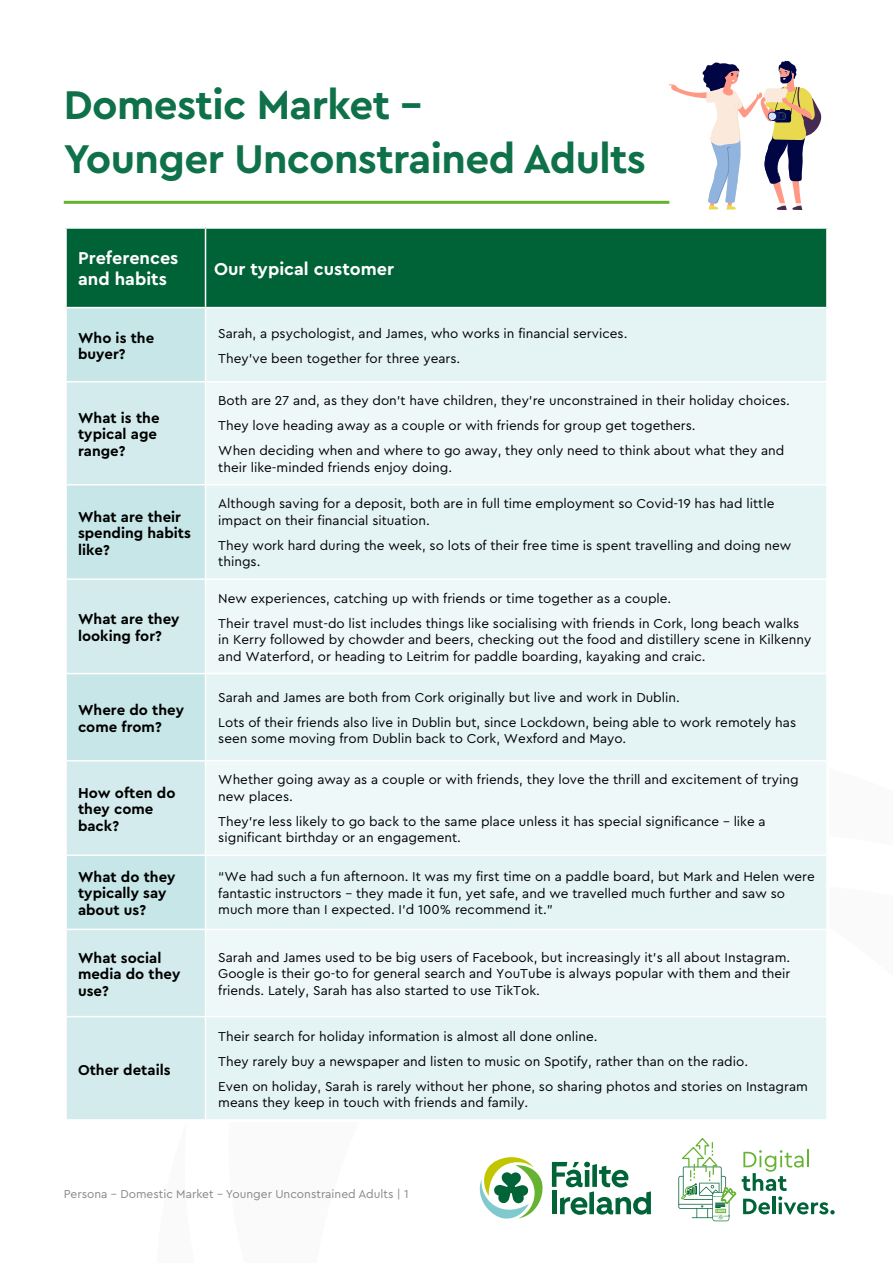
<style>
.page{position:relative;width:893px;height:1263px;background:#fff}
.page>*{position:absolute;margin:0;border:0;box-sizing:border-box;transform-origin:0 0}
.t1{font:700 42px/54px "Cera Pro";letter-spacing:-.015em;color:#0e7149}
.t2{font:700 18px/21px "Cera Pro";color:#fff}
.t3{font:700 15px/16.5px "Cera Pro";color:#000}
.t4{font:13.5px/16.5px "Cera Pro";color:#000}
.t5{font:12px "Cera Pro";color:#878787}
</style>
<div class="page">
<svg style="left:742px;top:1150px;width:93px;height:64px"></svg>
<svg style="left:480px;top:1157px;width:63px;height:62px"></svg>
<svg style="left:552px;top:1162px;width:99px;height:53px"></svg>
<svg style="left:678px;top:1138px;width:58px;height:83px"></svg>
<svg style="left:669px;top:61px;width:153px;height:149px"></svg>
<hr style="left:64px;top:201px;width:605px;height:3px;background:#65b32e">
<div style="left:67px;top:229px;width:759px;height:78px;background:#006237"></div>
<div style="left:67px;top:308px;width:138px;height:73px;background:#c7e6e7"></div>
<div style="left:206px;top:308px;width:620px;height:811px;background:#e4f3f4"></div>
<svg style="left:67px;top:382px;width:138px;height:737px;fill:#d3ebec"></svg>
<svg style="left:206px;top:382px;width:620px;height:634px;fill:#eff8f9"></svg>
<hr style="left:205px;top:229px;width:1px;height:78px;background:#fff">
<hr style="left:206px;top:381px;width:620px;height:1px;background:#fff">
<hr style="left:67px;top:484px;width:139px;height:1px;background:#fff">
<hr style="left:206px;top:484px;width:620px;height:1px;background:#fff">
<hr style="left:67px;top:578px;width:139px;height:2px;background:#fff">
<hr style="left:206px;top:578px;width:620px;height:2px;background:#fff">
<hr style="left:67px;top:673px;width:139px;height:1px;background:#fff">
<hr style="left:206px;top:673px;width:620px;height:1px;background:#fff">
<hr style="left:67px;top:760px;width:139px;height:1px;background:#fff">
<hr style="left:206px;top:760px;width:620px;height:1px;background:#fff">
<hr style="left:67px;top:854px;width:139px;height:2px;background:#fff">
<hr style="left:206px;top:854px;width:620px;height:2px;background:#fff">
<hr style="left:67px;top:929px;width:139px;height:1px;background:#fff">
<hr style="left:206px;top:929px;width:620px;height:1px;background:#fff">
<hr style="left:67px;top:1016px;width:139px;height:1px;background:#fff">
<hr style="left:206px;top:1016px;width:620px;height:1px;background:#fff">
<h1 class="t1" style="left:64px;top:76px;width:584px">Domestic Market -<br>Younger Unconstrained Adults</h1>
<h2 class="t2" style="left:78px;top:247px;width:102px">Preferences and habits</h2>
<h2 class="t2" style="left:214px;top:257px;width:182px">Our typical customer</h2>
<p class="t3" style="left:78px;top:329px;width:78px">Who is the buyer?</p>
<p class="t4" style="left:218px;top:320px;width:411px;line-height:25px">Sarah, a psychologist, and James, who works in financial services.<br>They’ve been together for three years.</p>
<p class="t3" style="left:78px;top:409px;width:83px">What is the typical age range?</p>
<p class="t4" style="left:218px;top:388px;width:573px;line-height:25px">Both are 27 and, as they don’t have children, they’re unconstrained in their holiday choices.<br>They love heading away as a couple or with friends for group get togethers.<br>When deciding when and where to go away, they only need to think about what they and</p>
<p class="t4" style="left:218px;top:459px;width:235px">their like-minded friends enjoy doing.</p>
<p class="t3" style="left:78px;top:508px;width:114px">What are their spending habits like?</p>
<p class="t4" style="left:218px;top:495px;width:558px">Although saving for a deposit, both are in full time employment so Covid-19 has had little impact on their financial situation.</p>
<p class="t4" style="left:218px;top:536px;width:574px">They work hard during the week, so lots of their free time is spent travelling and doing new things.</p>
<p class="t3" style="left:78px;top:610px;width:103px">What are they looking for?</p>
<p class="t3" style="left:78px;top:701px;width:108px">Where do they come from?</p>
<p class="t4" style="left:218px;top:585px;width:583px;line-height:25px">New experiences, catching up with friends or time together as a couple.<br>Their travel must-do list includes things like socialising with friends in Cork, long beach walks</p>
<p class="t4" style="left:218px;top:631px;width:594px">in Kerry followed by chowder and beers, checking out the food and distillery scene in Kilkenny and Waterford, or heading to Leitrim for paddle boarding, kayaking and craic.</p>
<p class="t4" style="left:218px;top:684px;width:579px;line-height:25px">Sarah and James are both from Cork originally but live and work in Dublin.<br>Lots of their friends also live in Dublin but, since Lockdown, being able to work remotely has</p>
<p class="t4" style="left:218px;top:730px;width:410px">seen some moving from Dublin back to Cork, Wexford and Mayo.</p>
<p class="t3" style="left:78px;top:784px;width:99px">How often do they come back?</p>
<p class="t4" style="left:218px;top:771px;width:582px">Whether going away as a couple or with friends, they love the thrill and excitement of trying new places.</p>
<p class="t4" style="left:218px;top:812px;width:549px">They’re less likely to go back to the same place unless it has special significance - like a significant birthday or an engagement.</p>
<p class="t3" style="left:78px;top:868px;width:99px">What do they typically say about us?</p>
<p class="t4" style="left:218px;top:868px;width:598px">“We had such a fun afternoon. It was my first time on a paddle board, but Mark and Helen were fantastic instructors – they made it fun, yet safe, and we travelled much further and saw so much more than I expected. I’d 100% recommend it.”</p>
<p class="t3" style="left:78px;top:949px;width:104px">What social media do they use?</p>
<p class="t4" style="left:218px;top:948px;width:574px;text-align:justify">Sarah and James used to be big users of Facebook, but increasingly it’s all about Instagram.<br>Google is their go-to for general search and YouTube is always popular with them and their friends. Lately, Sarah has also started to use TikTok.</p>
<p class="t3" style="left:78px;top:1061px;width:94px">Other details</p>
<p class="t4" style="left:218px;top:1023px;width:591px;line-height:25px">Their search for holiday information is almost all done online.<br>They rarely buy a newspaper and listen to music on Spotify, rather than on the radio.<br>Even on holiday, Sarah is rarely without her phone, so sharing photos and stories on Instagram</p>
<p class="t4" style="left:218px;top:1094px;width:312px">means they keep in touch with friends and family.</p>
<p class="t5" style="left:64px;top:1186px;width:347px">Persona – Domestic Market - Younger Unconstrained Adults | 1</p>
</div>
